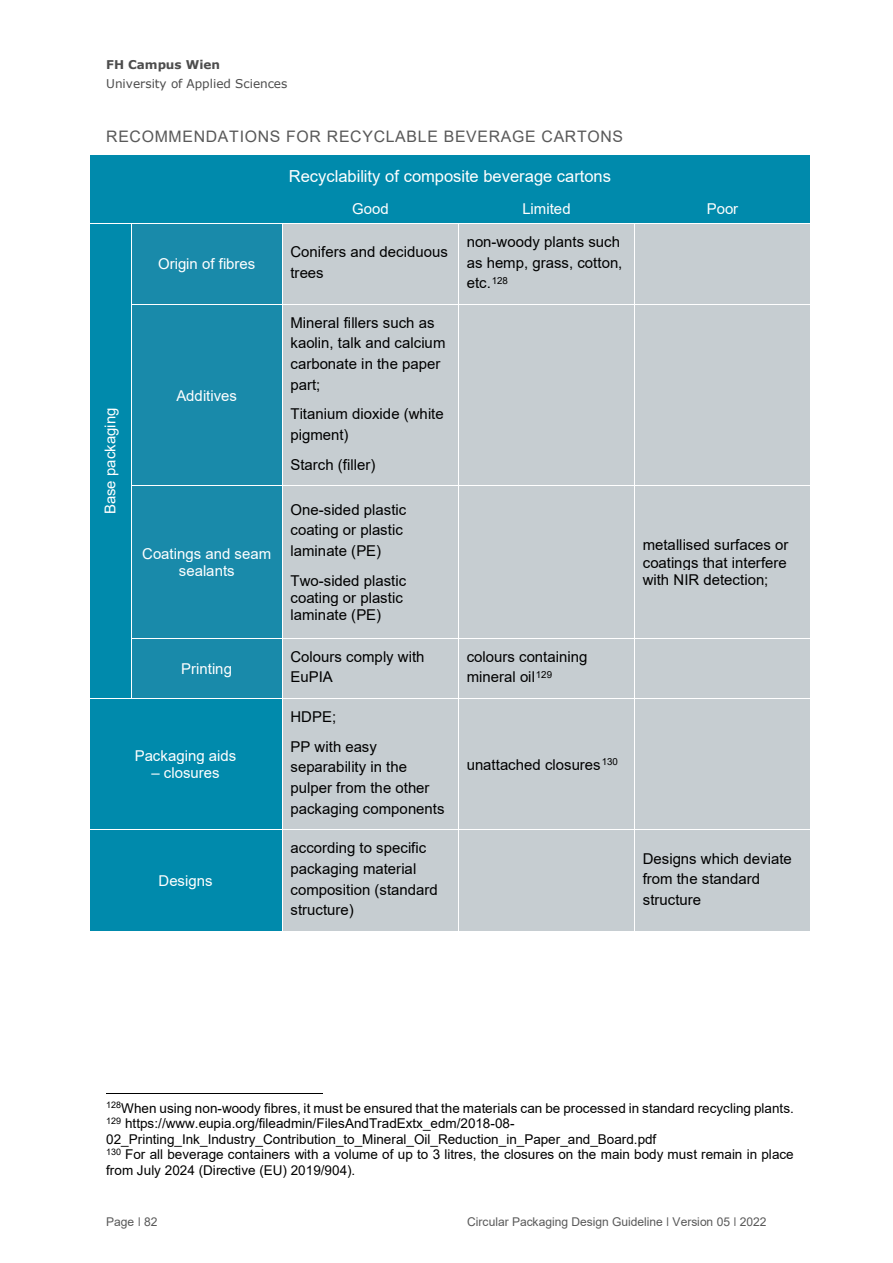
<style>
.page{position:relative;width:893px;height:1263px;background:#fff}
.page>*{position:absolute;margin:0;border:0;box-sizing:border-box;transform-origin:0 0}
.t1{font:16.5px "Arial";color:#fff}
.t2{font:15.9px "Arial";letter-spacing:.04em;color:#595959}
.t3{font:15px/20.7px "Arial";color:#000}
.t4{font:15px/17.2px "Arial";color:#fff;text-align:center}
.t5{font:13.5px/15.5px "Arial";letter-spacing:.005em;color:#000}
.t6{font:12px "Arial";letter-spacing:-.005em;color:#595959}
.t7{font:12px "Verdana";color:#4d4d4d}
.t8{font:700 12px "Verdana";letter-spacing:.005em;color:#4d4d4d}
</style>
<div class="page">
<div style="left:89px;top:155px;width:721px;height:38px;background:#008aac"></div>
<hr style="left:89px;top:155px;width:1px;height:38px;background:#fff">
<div style="left:89px;top:193px;width:193px;height:30px;background:#008aac"></div>
<div style="left:282px;top:193px;width:176px;height:30px;background:#008aac"></div>
<div style="left:459px;top:193px;width:176px;height:30px;background:#008aac"></div>
<div style="left:635px;top:193px;width:175px;height:30px;background:#008aac"></div>
<hr style="left:89px;top:193px;width:1px;height:30px;background:#fff">
<div style="left:89px;top:224px;width:42px;height:474px;background:#008aac"></div>
<div style="left:132px;top:224px;width:150px;height:80px;background:#198aaa"></div>
<div style="left:283px;top:224px;width:175px;height:80px;background:#c6cdd1"></div>
<div style="left:459px;top:224px;width:175px;height:80px;background:#c6cdd1"></div>
<div style="left:635px;top:224px;width:175px;height:80px;background:#c6cdd1"></div>
<hr style="left:89px;top:224px;width:1px;height:80px;background:#fff">
<div style="left:132px;top:305px;width:150px;height:180px;background:#198aaa"></div>
<div style="left:283px;top:305px;width:175px;height:180px;background:#c6cdd1"></div>
<div style="left:459px;top:305px;width:175px;height:180px;background:#c6cdd1"></div>
<div style="left:635px;top:305px;width:175px;height:180px;background:#c6cdd1"></div>
<hr style="left:89px;top:305px;width:1px;height:180px;background:#fff">
<div style="left:132px;top:486px;width:150px;height:152px;background:#198aaa"></div>
<div style="left:283px;top:486px;width:175px;height:152px;background:#c6cdd1"></div>
<div style="left:459px;top:486px;width:175px;height:152px;background:#c6cdd1"></div>
<div style="left:635px;top:486px;width:175px;height:152px;background:#c6cdd1"></div>
<hr style="left:89px;top:486px;width:1px;height:152px;background:#fff">
<div style="left:132px;top:639px;width:150px;height:59px;background:#198aaa"></div>
<div style="left:283px;top:639px;width:175px;height:59px;background:#c6cdd1"></div>
<div style="left:459px;top:639px;width:175px;height:59px;background:#c6cdd1"></div>
<div style="left:635px;top:639px;width:175px;height:59px;background:#c6cdd1"></div>
<hr style="left:89px;top:639px;width:1px;height:59px;background:#fff">
<div style="left:89px;top:699px;width:193px;height:130px;background:#008aac"></div>
<div style="left:283px;top:699px;width:175px;height:130px;background:#c6cdd1"></div>
<div style="left:459px;top:699px;width:175px;height:130px;background:#c6cdd1"></div>
<div style="left:635px;top:699px;width:175px;height:130px;background:#c6cdd1"></div>
<hr style="left:89px;top:699px;width:1px;height:130px;background:#fff">
<div style="left:89px;top:830px;width:193px;height:101px;background:#008aac"></div>
<div style="left:283px;top:830px;width:175px;height:101px;background:#c6cdd1"></div>
<div style="left:459px;top:830px;width:175px;height:101px;background:#c6cdd1"></div>
<div style="left:635px;top:830px;width:175px;height:101px;background:#c6cdd1"></div>
<hr style="left:89px;top:830px;width:1px;height:101px;background:#fff">
<hr style="left:106px;top:1093px;width:216px;height:1px;background:#000">
<p class="t8" style="left:106px;top:56px;width:115px">FH Campus Wien</p>
<p class="t7" style="left:106px;top:76px;width:183px">University of Applied Sciences</p>
<p class="t2" style="left:106px;top:125px;width:518px">RECOMMENDATIONS FOR RECYCLABLE BEVERAGE CARTONS</p>
<p class="t1" style="left:289px;top:165px;width:324px">Recyclability of composite beverage cartons</p>
<p class="t4" style="left:352px;top:200px;width:38px">Good</p>
<p class="t4" style="left:522px;top:200px;width:50px">Limited</p>
<p class="t4" style="left:707px;top:200px;width:33px">Poor</p>
<p class="t4" style="left:158px;top:255px;width:99px">Origin of fibres</p>
<p class="t4" style="left:102px;top:514px;width:108px;rotate:-90deg">Base packaging</p>
<p class="t4" style="left:176px;top:387px;width:62px">Additives</p>
<p class="t4" style="left:142px;top:545px;width:131px">Coatings and seam sealants</p>
<p class="t4" style="left:181px;top:660px;width:52px">Printing</p>
<p class="t4" style="left:135px;top:747px;width:103px">Packaging aids</p>
<p class="t4" style="left:152px;top:764px;width:70px">– closures</p>
<p class="t4" style="left:159px;top:872px;width:55px">Designs</p>
<p class="t3" style="left:290px;top:241px;width:159px">Conifers and deciduous trees</p>
<p class="t3" style="left:467px;top:231px;width:157px">non-woody plants such as hemp, grass, cotton, etc.<sup>128</sup></p>
<p class="t3" style="left:290px;top:312px;width:156px">Mineral fillers such as kaolin, talk and calcium carbonate in the paper part;</p>
<p class="t3" style="left:290px;top:404px;width:155px">Titanium dioxide (white pigment)</p>
<p class="t3" style="left:290px;top:454px;width:86px">Starch (filler)</p>
<p class="t3" style="left:290px;top:499px;width:117px">One-sided plastic coating or plastic laminate (PE)</p>
<p class="t3" style="left:290px;top:572px;width:117px;line-height:17.2px">Two-sided plastic coating or plastic laminate (PE)</p>
<p class="t3" style="left:290px;top:646px;width:136px">Colours comply with<br>EuPIA</p>
<p class="t3" style="left:467px;top:646px;width:122px">colours containing mineral oil<sup>129</sup></p>
<p class="t3" style="left:290px;top:702px;width:88px;line-height:29.7px">HDPE;<br>PP with easy</p>
<p class="t3" style="left:290px;top:756px;width:155px">separability in the pulper from the other packaging components</p>
<p class="t3" style="left:467px;top:754px;width:153px">unattached closures<sup>130</sup></p>
<p class="t3" style="left:643px;top:536px;width:147px;line-height:17.2px;text-align:justify">metallised surfaces or coatings that interfere with NIR detection;</p>
<p class="t3" style="left:290px;top:837px;width:149px">according to specific packaging material composition (standard structure)</p>
<p class="t3" style="left:643px;top:848px;width:151px">Designs which deviate from the standard structure</p>
<p class="t5" style="left:106px;top:1100px;width:689px"><sup>128</sup>When using non-woody fibres, it must be ensured that the materials can be processed in standard recycling plants.<br><sup>129</sup> https://www.eupia.org/fileadmin/FilesAndTradExtx_edm/2018-08- 02_Printing_Ink_Industry_Contribution_to_Mineral_Oil_Reduction_in_Paper_and_Board.pdf<br><sup>130</sup> For all beverage containers with a volume of up to 3 litres, the closures on the main body must remain in place from July 2024 (Directive (EU) 2019/904).</p>
<p class="t6" style="left:106px;top:1214px;width:53px">Page 82</p>
<p class="t6" style="left:467px;top:1214px;width:301px">Circular Packaging Design Guideline Version 05 2022</p>
</div>
